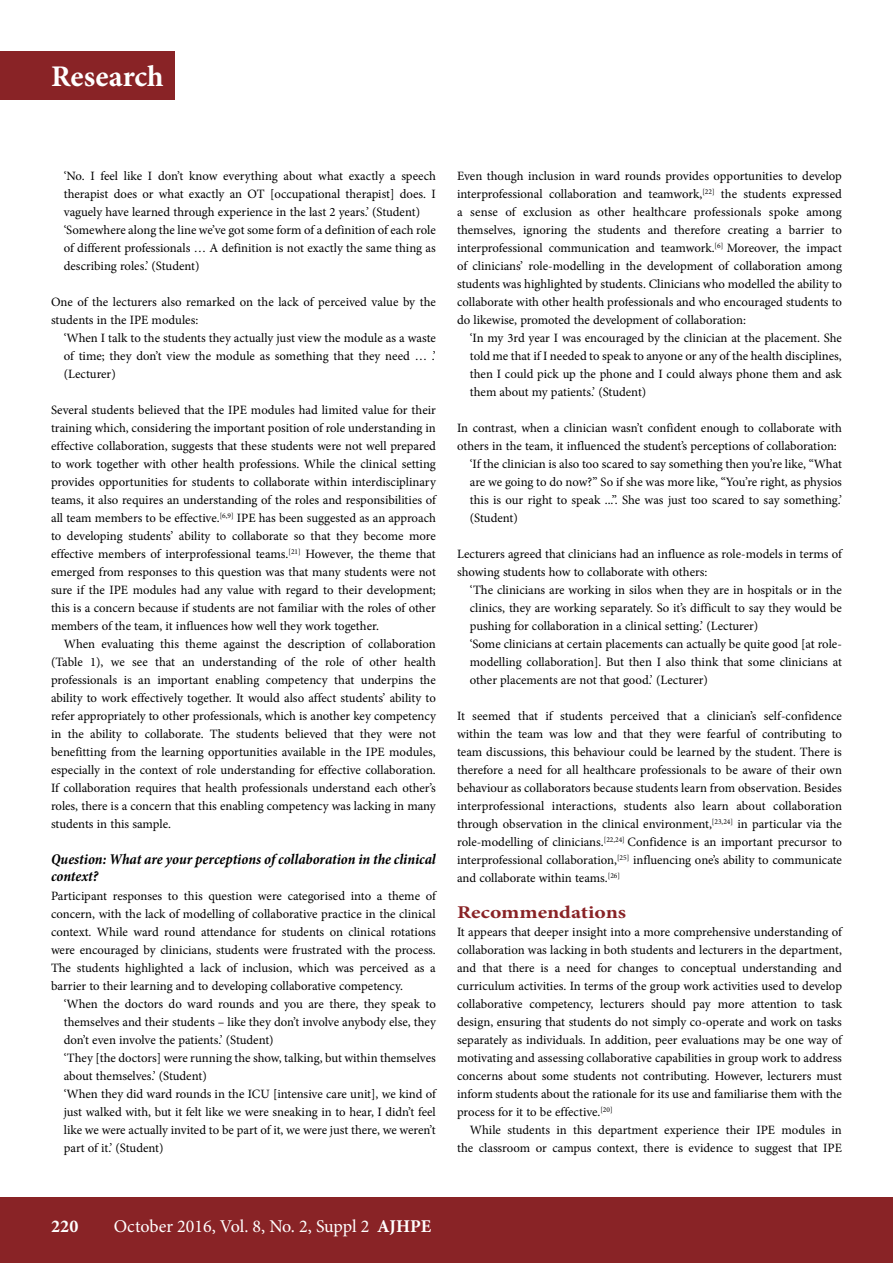
<style>
.page{position:relative;width:893px;height:1263px;background:#fff}
.page>*{position:absolute;margin:0;border:0;box-sizing:border-box;transform-origin:0 0}
.t1{font:700 30px "Minion Pro";color:#fff}
.t2{font:18px "Minion Pro";letter-spacing:-.005em;color:#fff}
.t3{font:700 18px "Minion Pro";color:#892326;scale:1.2 1}
.t4{font:700 18px "Minion Pro";color:#fff}
.t5{font:italic 700 condensed 15px/16.5px "Minion Pro";letter-spacing:-.005em;color:#000}
.t6{font:12.75px/18px "Minion Pro";color:#000;text-align:justify}
.s1{font-weight:700}
</style>
<div class="page">
<div style="left:0;top:1197px;width:893px;height:66px;background:#892326"></div>
<div style="left:0;top:51px;width:174px;height:49px;background:#892326"></div>
<h1 class="t1" style="left:51px;top:56px;width:114px">Research</h1>
<p class="t6" style="left:64px;top:167px;width:374px;text-align:left">‘No. I feel like I don’t know everything about what exactly a speech therapist does or what exactly an OT [occupational therapist] does. I vaguely have learned through experience in the last 2 years.’ (Student) ‘Somewhere along the line we’ve got some form of a definition of each role of different professionals … A definition is not exactly the same thing as describing roles.’ (Student)</p>
<p class="t6" style="left:51px;top:293px;width:386px">One of the lecturers also remarked on the lack of perceived value by the students in the IPE modules:</p>
<p class="t6" style="left:64px;top:329px;width:374px">‘When I talk to the students they actually just view the module as a waste of time; they don’t view the module as something that they need … .’ (Lecturer)</p>
<p class="t6" style="left:51px;top:401px;width:386px">Several students believed that the IPE modules had limited value for their training which, considering the important position of role understanding in effective collaboration, suggests that these students were not well prepared to work together with other health professions. While the clinical setting provides opportunities for students to collaborate within interdisciplinary teams, it also requires an understanding of the roles and responsibilities of all team members to be effective.<sup>[6,9]</sup> IPE has been suggested as an approach to developing students’ ability to collaborate so that they become more effective members of interprofessional teams.<sup>[21]</sup> However, the theme that emerged from responses to this question was that many students were not sure if the IPE modules had any value with regard to their development; this is a concern because if students are not familiar with the roles of other members of the team, it influences how well they work together.</p>
<p class="t6" style="left:51px;top:635px;width:386px;text-indent:13px">When evaluating this theme against the description of collaboration (Table 1), we see that an understanding of the role of other health professionals is an important enabling competency that underpins the ability to work effectively together. It would also affect students’ ability to refer appropriately to other professionals, which is another key competency in the ability to collaborate. The students believed that they were not benefitting from the learning opportunities available in the IPE modules, especially in the context of role understanding for effective collaboration.<br>If collaboration requires that health professionals understand each other’s roles, there is a concern that this enabling competency was lacking in many students in this sample.</p>
<p class="t5" style="left:51px;top:851px;width:386px">Question: What are your perceptions of collaboration in the clinical context?</p>
<p class="t6" style="left:51px;top:887px;width:386px">Participant responses to this question were categorised into a theme of concern, with the lack of modelling of collaborative practice in the clinical context. While ward round attendance for students on clinical rotations were encouraged by clinicians, students were frustrated with the process.<br>The students highlighted a lack of inclusion, which was perceived as a barrier to their learning and to developing collaborative competency.</p>
<p class="t6" style="left:64px;top:995px;width:374px;text-align:left">‘When the doctors do ward rounds and you are there, they speak to themselves and their students – like they don’t involve anybody else, they don’t even involve the patients.’ (Student)<br>‘They [the doctors] were running the show, talking, but within themselves about themselves.’ (Student)<br>‘When they did ward rounds in the ICU [intensive care unit], we kind of just walked with, but it felt like we were sneaking in to hear, I didn’t feel like we were actually invited to be part of it, we were just there, we weren’t part of it.’ (Student)</p>
<p class="t6" style="left:457px;top:167px;width:386px">Even though inclusion in ward rounds provides opportunities to develop interprofessional collaboration and teamwork,<sup>[22]</sup> the students expressed a sense of exclusion as other healthcare professionals spoke among themselves, ignoring the students and therefore creating a barrier to interprofessional communication and teamwork.<sup>[6]</sup> Moreover, the impact of clinicians’ role-modelling in the development of collaboration among students was highlighted by students. Clinicians who modelled the ability to collaborate with other health professionals and who encouraged students to do likewise, promoted the development of collaboration:</p>
<p class="t6" style="left:470px;top:329px;width:374px">‘In my 3rd year I was encouraged by the clinician at the placement. She told me that if I needed to speak to anyone or any of the health disciplines, then I could pick up the phone and I could always phone them and ask them about my patients.’ (Student)</p>
<p class="t6" style="left:457px;top:419px;width:386px">In contrast, when a clinician wasn’t confident enough to collaborate with</p>
<p class="t6" style="left:457px;top:437px;width:381px">others in the team, it influenced the student’s perceptions of collaboration:</p>
<p class="t6" style="left:470px;top:455px;width:374px">‘If the clinician is also too scared to say something then you’re like, “What</p>
<p class="t6" style="left:470px;top:473px;width:374px">are we going to do now?” So if she was more like, “You’re right, as physios</p>
<p class="t6" style="left:470px;top:491px;width:374px">this is our right to speak ...”. She was just too scared to say something.’</p>
<p class="t6" style="left:470px;top:509px;width:49px">(Student)</p>
<p class="t6" style="left:457px;top:545px;width:386px">Lecturers agreed that clinicians had an influence as role-models in terms of showing students how to collaborate with others:</p>
<p class="t6" style="left:470px;top:581px;width:374px;text-align:left">‘The clinicians are working in silos when they are in hospitals or in the clinics, they are working separately. So it’s difficult to say they would be pushing for collaboration in a clinical setting.’ (Lecturer)<br>‘Some clinicians at certain placements can actually be quite good [at role&shy;modelling collaboration]. But then I also think that some clinicians at other placements are not that good.’ (Lecturer)</p>
<p class="t6" style="left:457px;top:707px;width:386px">It seemed that if students perceived that a clinician’s self-confidence within the team was low and that they were fearful of contributing to team discussions, this behaviour could be learned by the student. There is therefore a need for all healthcare professionals to be aware of their own behaviour as collaborators because students learn from observation. Besides interprofessional interactions, students also learn about collaboration through observation in the clinical environment,<sup>[23,24]</sup> in particular via the role-modelling of clinicians.<sup>[22,24]</sup> Confidence is an important precursor to interprofessional collaboration,<sup>[25]</sup> influencing one’s ability to communicate and collaborate within teams.<sup>[26]</sup></p>
<h2 class="t3" style="left:457px;top:900px;width:142px">Recommendations</h2>
<p class="t6" style="left:457px;top:923px;width:386px">It appears that deeper insight into a more comprehensive understanding of collaboration was lacking in both students and lecturers in the department, and that there is a need for changes to conceptual understanding and curriculum activities. In terms of the group work activities used to develop collaborative competency, lecturers should pay more attention to task design, ensuring that students do not simply co-operate and work on tasks separately as individuals. In addition, peer evaluations may be one way of motivating and assessing collaborative capabilities in group work to address concerns about some students not contributing. However, lecturers must inform students about the rationale for its use and familiarise them with the process for it to be effective.<sup>[20]</sup></p>
<p class="t6" style="left:457px;top:1121px;width:386px;text-align:right">While students in this department experience their IPE modules in the classroom or campus context, there is evidence to suggest that IPE</p>
<h2 class="t4" style="left:51px;top:1213px;width:29px">220</h2>
<h2 class="t2" style="left:114px;top:1214px;width:319px">October 2016, Vol. 8, No. 2, Suppl 2 <span class="s1">AJHPE</span></h2>
</div>
